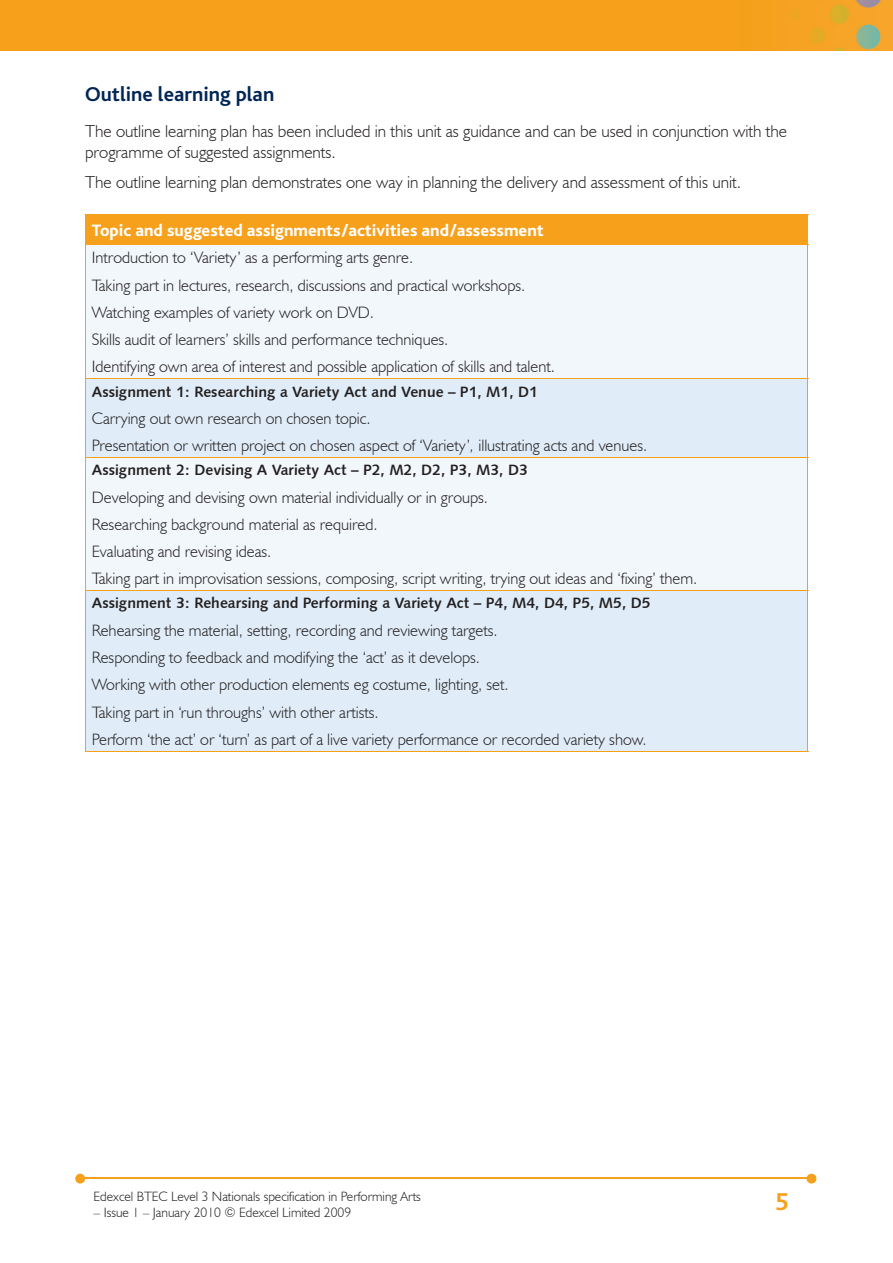
<style>
.page{position:relative;width:893px;height:1263px;background:#fff}
.page>*{position:absolute;margin:0;border:0;box-sizing:border-box;transform-origin:0 0}
.t1{font:700 25.5px "Bliss";color:#f6a01b}
.t2{font:700 21px "Bliss";color:#002556}
.t3{font:300 17.25px/21px "Humanist 521 BT";color:#231f20}
.t4{font:800 17.25px "Bliss";color:#fff}
.t5{font:300 16.5px/27.3px "Humanist 521 BT";color:#231f20}
.t6{font:15px "Humanist 531 BT Bold A";color:#231f20}
.t7{font:300 13.5px "Humanist 521 BT";color:#231f20}
.s1{font-style:italic}
</style>
<div class="page">
<img style="left:0;top:0;width:893px;height:51px">
<hr style="left:82px;top:1178px;width:728px;height:1px;background:#f6a01b">
<svg style="left:807px;top:1174px;width:9px;height:9px"></svg>
<svg style="left:75px;top:1174px;width:10px;height:9px"></svg>
<div style="left:85px;top:214px;width:723px;height:30px;background:#f6a01b"></div>
<div style="left:86px;top:245px;width:721px;height:133px;background:#f2f7fb"></div>
<svg style="left:86px;top:379px;width:721px;height:372px;fill:#e0edf8"></svg>
<hr style="left:85px;top:245px;width:1px;height:133px;background:#f6a01b">
<hr style="left:807px;top:245px;width:1px;height:133px;background:#f6a01b">
<hr style="left:85px;top:244px;width:723px;height:1px;background:#f6a01b">
<hr style="left:85px;top:379px;width:1px;height:78px;background:#f6a01b">
<hr style="left:807px;top:379px;width:1px;height:78px;background:#f6a01b">
<hr style="left:85px;top:378px;width:723px;height:1px;background:#f6a01b">
<hr style="left:85px;top:458px;width:1px;height:132px;background:#f6a01b">
<hr style="left:807px;top:458px;width:1px;height:132px;background:#f6a01b">
<hr style="left:85px;top:457px;width:723px;height:1px;background:#f6a01b">
<hr style="left:85px;top:751px;width:723px;height:1px;background:#f6a01b">
<hr style="left:85px;top:591px;width:1px;height:160px;background:#f6a01b">
<hr style="left:807px;top:591px;width:1px;height:160px;background:#f6a01b">
<hr style="left:85px;top:590px;width:723px;height:1px;background:#f6a01b">
<p class="t2" style="left:85px;top:83px;width:191px">Outline learning plan</p>
<p class="t3" style="left:85px;top:120px;width:704px">The outline learning plan has been included in this unit as guidance and can be used in conjunction with the programme of suggested assignments.</p>
<p class="t3" style="left:85px;top:171px;width:657px">The outline learning plan demonstrates one way in planning the delivery and assessment of this unit.</p>
<p class="t4" style="left:92px;top:221px;width:453px">Topic and suggested assignments/activities and/assessment</p>
<p class="t5" style="left:92px;top:244px;width:465px">Introduction to ‘Variety’ as a performing arts genre.<br>Taking part in lectures, research, discussions and practical workshops.<br>Watching examples of variety work on DVD.<br>Skills audit of learners’ skills and performance techniques.<br>Identifying own area of interest and possible application of skills and talent.</p>
<p class="t6" style="left:92px;top:382px;width:448px">Assignment 1: Researching a Variety Act and Venue – P1, M1, D1</p>
<p class="t5" style="left:92px;top:404px;width:557px">Carrying out own research on chosen topic.<br>Presentation or written project on chosen aspect of ‘Variety’<span class="s1">,</span> illustrating acts and venues.</p>
<p class="t6" style="left:92px;top:461px;width:438px">Assignment 2: Devising A Variety Act – P2, M2, D2, P3, M3, D3</p>
<p class="t5" style="left:92px;top:483px;width:607px">Developing and devising own material individually or in groups.<br>Researching background material as required.<br>Evaluating and revising ideas.<br>Taking part in improvisation sessions, composing, script writing, trying out ideas and ‘fixing’ them.</p>
<p class="t6" style="left:92px;top:594px;width:560px">Assignment 3: Rehearsing and Performing a Variety Act – P4, M4, D4, P5, M5, D5</p>
<p class="t5" style="left:92px;top:616px;width:556px">Rehearsing the material, setting, recording and reviewing targets.<br>Responding to feedback and modifying the ‘act’ as it develops.<br>Working with other production elements eg costume, lighting, set.<br>Taking part in ‘run throughs’ with other artists.<br>Perform ‘the act’ or ‘turn’ as part of a live variety performance or recorded variety show.</p>
<p class="t7" style="left:94px;top:1188px;width:329px">Edexcel BTEC Level 3 Nationals specification in Performing Arts</p>
<p class="t7" style="left:94px;top:1204px;width:259px">– Issue 1 – January 2010 © Edexcel Limited 2009</p>
<h1 class="t1" style="left:775px;top:1189px;width:15px">5</h1>
</div>
